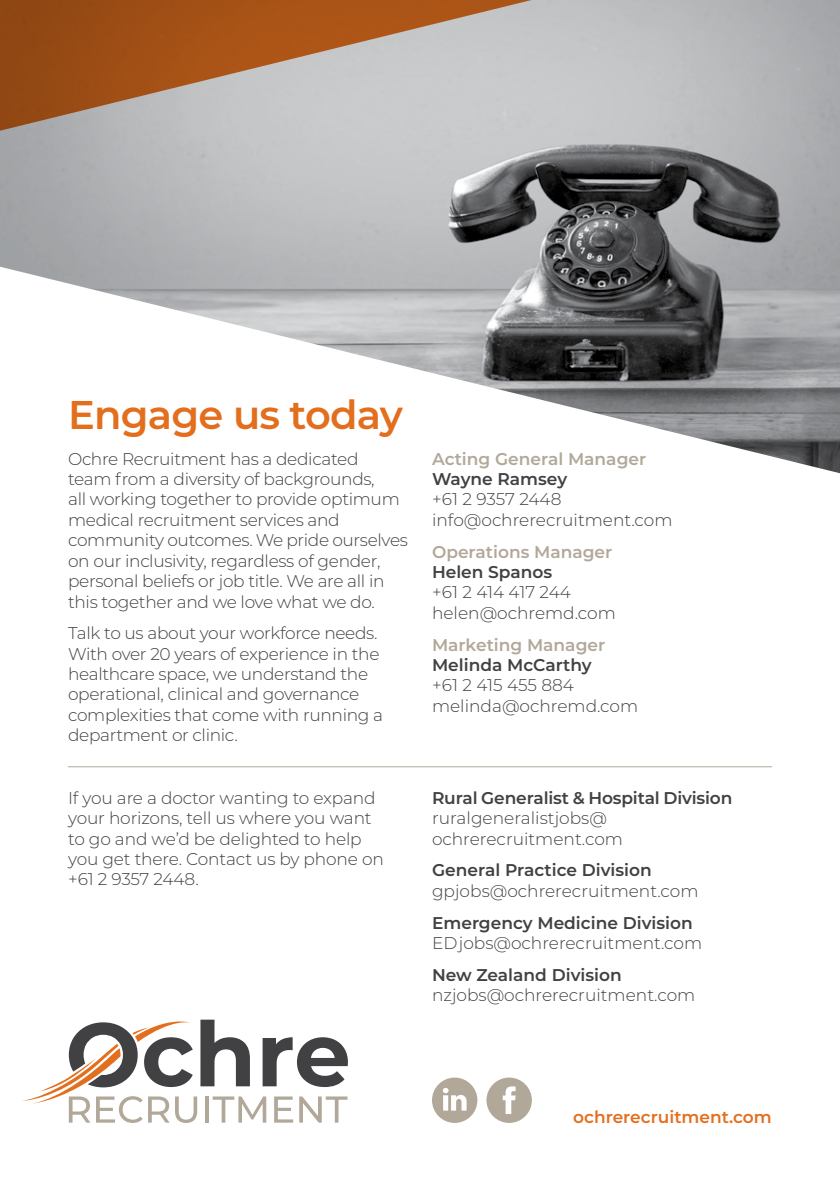
<style>
.page{position:relative;width:840px;height:1191px;background:#fff}
.page>*{position:absolute;margin:0;border:0;box-sizing:border-box;transform-origin:0 0}
.t1{font:600 40px "Montserrat";letter-spacing:-.02em;color:#e36f1e}
.t2{font:300 17px/20.4px "Montserrat";letter-spacing:-.02em;color:#414042}
.t3{font:300 17px/20.4px "Montserrat";color:#414042}
.t4{font:600 17px "Montserrat";color:#414042}
.t5{font:600 17px "Montserrat";color:#b2a89a}
.t6{font:600 17px "Montserrat";color:#e36f1e}
</style>
<div class="page">
<img style="left:0;top:135px;width:839px;height:338px">
<hr style="left:68px;top:766px;width:703px;height:1px;background:#b2a89a">
<svg style="left:22px;top:1019px;width:326px;height:104px"></svg>
<svg style="left:0;top:0;width:839px;height:135px;background:#b59d8d"></svg>
<svg style="left:432px;top:1077px;width:45px;height:46px"></svg>
<div style="left:486px;top:1077px;width:45px;height:46px;background:#b2a89a;border-radius:50%"></div>
<svg style="left:502px;top:1086px;width:13px;height:28px"></svg>
<h1 class="t1" style="left:68px;top:386px;width:336px">Engage us today</h1>
<p class="t2" style="left:68px;top:448px;width:341px">Ochre Recruitment has a dedicated<br>team from a diversity of backgrounds,<br>all working together to provide optimum medical recruitment services and community outcomes. We pride ourselves on our inclusivity, regardless of gender, personal beliefs or job title. We are all in this together and we love what we do.</p>
<p class="t2" style="left:68px;top:622px;width:316px">Talk to us about your workforce needs.<br>With over 20 years of experience in the healthcare space, we understand the operational, clinical and governance complexities that come with running a department or clinic.</p>
<p class="t2" style="left:68px;top:787px;width:317px">If you are a doctor wanting to expand your horizons, tell us where you want to go and we’d be delighted to help you get there. Contact us by phone on +61 2 9357 2448.</p>
<p class="t5" style="left:432px;top:446px;width:216px">Acting General Manager</p>
<p class="t4" style="left:432px;top:467px;width:137px">Wayne Ramsey</p>
<p class="t3" style="left:432px;top:489px;width:242px">+61 2 9357 2448 info@ochrerecruitment.com</p>
<p class="t5" style="left:432px;top:539px;width:182px">Operations Manager</p>
<p class="t4" style="left:432px;top:560px;width:122px">Helen Spanos</p>
<p class="t3" style="left:432px;top:581px;width:185px">+61 2 414 417 244 helen@ochremd.com</p>
<p class="t5" style="left:432px;top:632px;width:175px">Marketing Manager</p>
<p class="t4" style="left:432px;top:653px;width:161px">Melinda McCarthy</p>
<p class="t3" style="left:432px;top:674px;width:208px">+61 2 415 455 884 melinda@ochremd.com</p>
<p class="t4" style="left:432px;top:785px;width:301px">Rural Generalist &amp; Hospital Division</p>
<p class="t3" style="left:432px;top:807px;width:192px">ruralgeneralistjobs@ ochrerecruitment.com</p>
<p class="t4" style="left:432px;top:858px;width:221px">General Practice Division</p>
<p class="t3" style="left:432px;top:880px;width:268px">gpjobs@ochrerecruitment.com</p>
<p class="t4" style="left:432px;top:910px;width:262px">Emergency Medicine Division</p>
<p class="t3" style="left:432px;top:932px;width:271px">EDjobs@ochrerecruitment.com</p>
<p class="t4" style="left:432px;top:962px;width:191px">New Zealand Division</p>
<p class="t3" style="left:432px;top:984px;width:265px">nzjobs@ochrerecruitment.com</p>
<p class="t6" style="left:573px;top:1104px;width:200px">ochrerecruitment.com</p>
</div>
